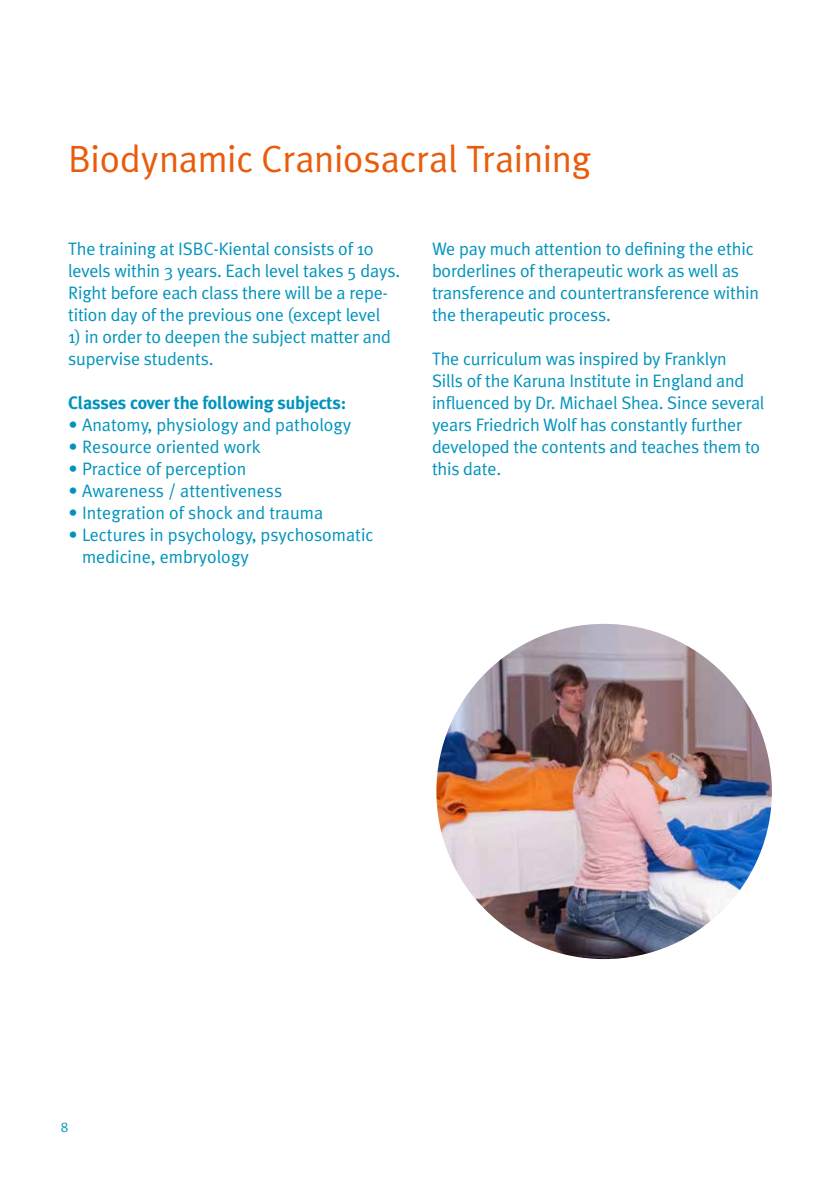
<style>
.page{position:relative;width:840px;height:1191px;background:#fff}
.page>*{position:absolute;margin:0;border:0;box-sizing:border-box;transform-origin:0 0}
.t1{font:38px "Meta Plus Normal";letter-spacing:-.01em;color:#ea5b0b}
.t2{font:18px/22px "Meta Plus Normal";letter-spacing:-.01em;color:#0093bd}
.t3{font:700 18px "Meta Plus";letter-spacing:-.01em;color:#0093bd}
.t4{font:14px "Meta Plus Normal";color:#0093bd}
.s1{font-style:italic}
</style>
<div class="page">
<img style="left:436px;top:624px;width:335px;height:335px;border-radius:168px">
<h1 class="t1" style="left:68px;top:137px;width:524px">Biodynamic Craniosacral Training</h1>
<p class="t2" style="left:68px;top:237px;width:333px">The training at ISBC-Kiental consists of 10 levels within 3 years. Each level takes 5 days.<br>Right before each class there will be a repe&shy;tition day of the previous one (except level</p>
<p class="t2" style="left:68px;top:325px;width:324px">1) in order to deepen the subject matter and supervise students.</p>
<p class="t3" style="left:68px;top:392px;width:279px">Classes cover the following subjects:</p>
<p class="t2" style="left:68px;top:413px;width:284px"><span class="s1">•</span> Anatomy, physiology and pathology</p>
<p class="t2" style="left:68px;top:435px;width:194px"><span class="s1">•</span> Resource oriented work</p>
<p class="t2" style="left:68px;top:457px;width:180px"><span class="s1">•</span> Practice of perception</p>
<p class="t2" style="left:68px;top:479px;width:215px"><span class="s1">•</span> Awareness / attentiveness</p>
<p class="t2" style="left:68px;top:501px;width:256px"><span class="s1">•</span> Integration of shock and trauma</p>
<p class="t2" style="left:82px;top:523px;width:293px;text-indent:-14px"><span class="s1">•</span> Lectures in psychology, psychosomatic medicine, embryology</p>
<p class="t2" style="left:432px;top:237px;width:328px">We pay much attention to defining the ethic borderlines of therapeutic work as well as transference and countertransference within the therapeutic process.</p>
<p class="t2" style="left:432px;top:347px;width:334px">The curriculum was inspired by Franklyn<br>Sills of the Karuna Institute in England and influenced by Dr. Michael Shea. Since several years Friedrich Wolf has constantly further developed the contents and teaches them to this date.</p>
<p class="t4" style="left:61px;top:1119px;width:9px">8</p>
</div>
